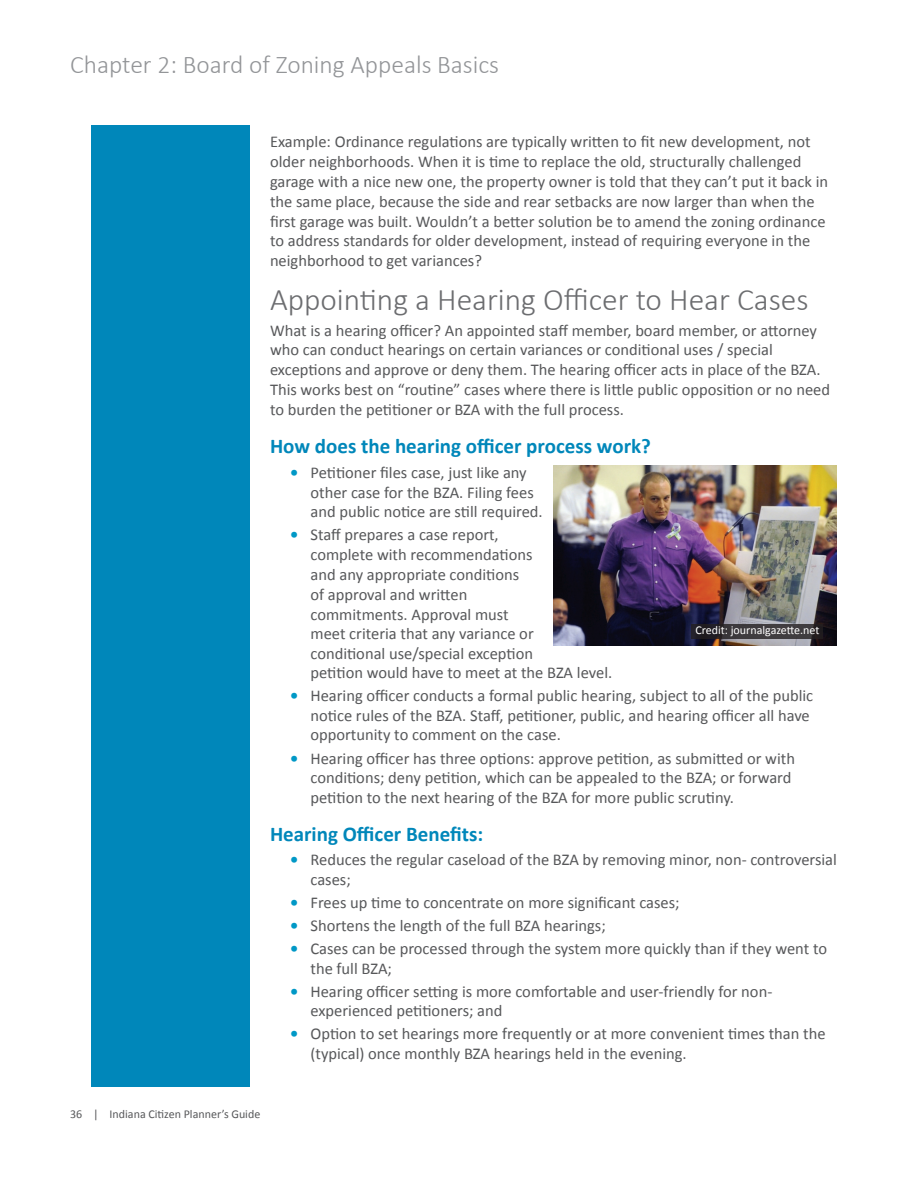
<style>
.page{position:relative;width:918px;height:1188px;background:#fff}
.page>*{position:absolute;margin:0;border:0;box-sizing:border-box;transform-origin:0 0}
.t1{font:300 31.5px "Calibri";color:#6c6d70}
.t2{font:300 25.5px "Calibri";color:#939598}
.t3{font:700 21px "Calibri";color:#0087ba}
.t4{font:16.5px/19.8px "Calibri";color:#57585a}
.t5{font:12px "Calibri";color:#57585a}
.t6{font:12px "Calibri";color:#fff}
.s1{font-weight:700;color:#0098c6}
</style>
<div class="page">
<div style="left:91px;top:125px;width:158px;height:961px;background:#0087ba"></div>
<img style="left:554px;top:465px;width:283px;height:181px">
<svg style="left:692px;top:624px;width:131px;height:14px;background:#353135"></svg>
<h2 class="t2" style="left:70px;top:49px;width:430px">Chapter 2: Board of Zoning Appeals Basics</h2>
<p class="t4" style="left:270px;top:132px;width:560px">Example: Ordinance regulations are typically written to fit new development, not older neighborhoods. When it is time to replace the old, structurally challenged garage with a nice new one, the property owner is told that they can’t put it back in the same place, because the side and rear setbacks are now larger than when the first garage was built. Wouldn’t a better solution be to amend the zoning ordinance to address standards for older development, instead of requiring everyone in the neighborhood to get variances?</p>
<h1 class="t1" style="left:270px;top:280px;width:540px">Appointing a Hearing Officer to Hear Cases</h1>
<p class="t4" style="left:270px;top:320px;width:562px">What is a hearing officer? An appointed staff member, board member, or attorney who can conduct hearings on certain variances or conditional uses / special exceptions and approve or deny them. The hearing officer acts in place of the BZA.<br>This works best on “routine” cases where there is little public opposition or no need to burden the petitioner or BZA with the full process.</p>
<p class="t3" style="left:270px;top:432px;width:382px">How does the hearing officer process work?</p>
<p class="t4" style="left:310px;top:463px;width:234px;text-indent:-20px"><span class="s1">•</span> Petitioner files case, just like any other case for the BZA. Filing fees and public notice are still required.</p>
<p class="t4" style="left:310px;top:525px;width:303px;text-indent:-20px"><span class="s1">•</span> Staff prepares a case report,<br>complete with recommendations<br>and any appropriate conditions<br>of approval and written<br>commitments. Approval must<br>meet criteria that any variance or conditional use/special exception<br>petition would have to meet at the BZA level.</p>
<p class="t4" style="left:310px;top:686px;width:504px;text-indent:-20px"><span class="s1">•</span> Hearing officer conducts a formal public hearing, subject to all of the public notice rules of the BZA. Staff, petitioner, public, and hearing officer all have opportunity to comment on the case.</p>
<p class="t4" style="left:310px;top:748px;width:486px;text-indent:-20px"><span class="s1">•</span> Hearing officer has three options: approve petition, as submitted or with conditions; deny petition, which can be appealed to the BZA; or forward petition to the next hearing of the BZA for more public scrutiny.</p>
<p class="t3" style="left:270px;top:821px;width:215px">Hearing Officer Benefits:</p>
<p class="t4" style="left:310px;top:850px;width:528px;text-indent:-20px"><span class="s1">•</span> Reduces the regular caseload of the BZA by removing minor, non- controversial cases;</p>
<p class="t4" style="left:290px;top:892px;width:391px"><span class="s1">•</span> Frees up time to concentrate on more significant cases;</p>
<p class="t4" style="left:290px;top:915px;width:317px"><span class="s1">•</span> Shortens the length of the full BZA hearings;</p>
<p class="t4" style="left:310px;top:938px;width:518px;text-indent:-20px"><span class="s1">•</span> Cases can be processed through the system more quickly than if they went to the full BZA;</p>
<p class="t4" style="left:310px;top:981px;width:463px;text-indent:-20px"><span class="s1">•</span> Hearing officer setting is more comfortable and user-friendly for non&shy;experienced petitioners; and</p>
<p class="t4" style="left:310px;top:1024px;width:517px;text-indent:-20px"><span class="s1">•</span> Option to set hearings more frequently or at more convenient times than the (typical) once monthly BZA hearings held in the evening.</p>
<p class="t6" style="left:695px;top:623px;width:126px">Credit: journalgazette.net</p>
<p class="t5" style="left:70px;top:1106px;width:192px">36 | Indiana Citizen Planner’s Guide</p>
</div>
